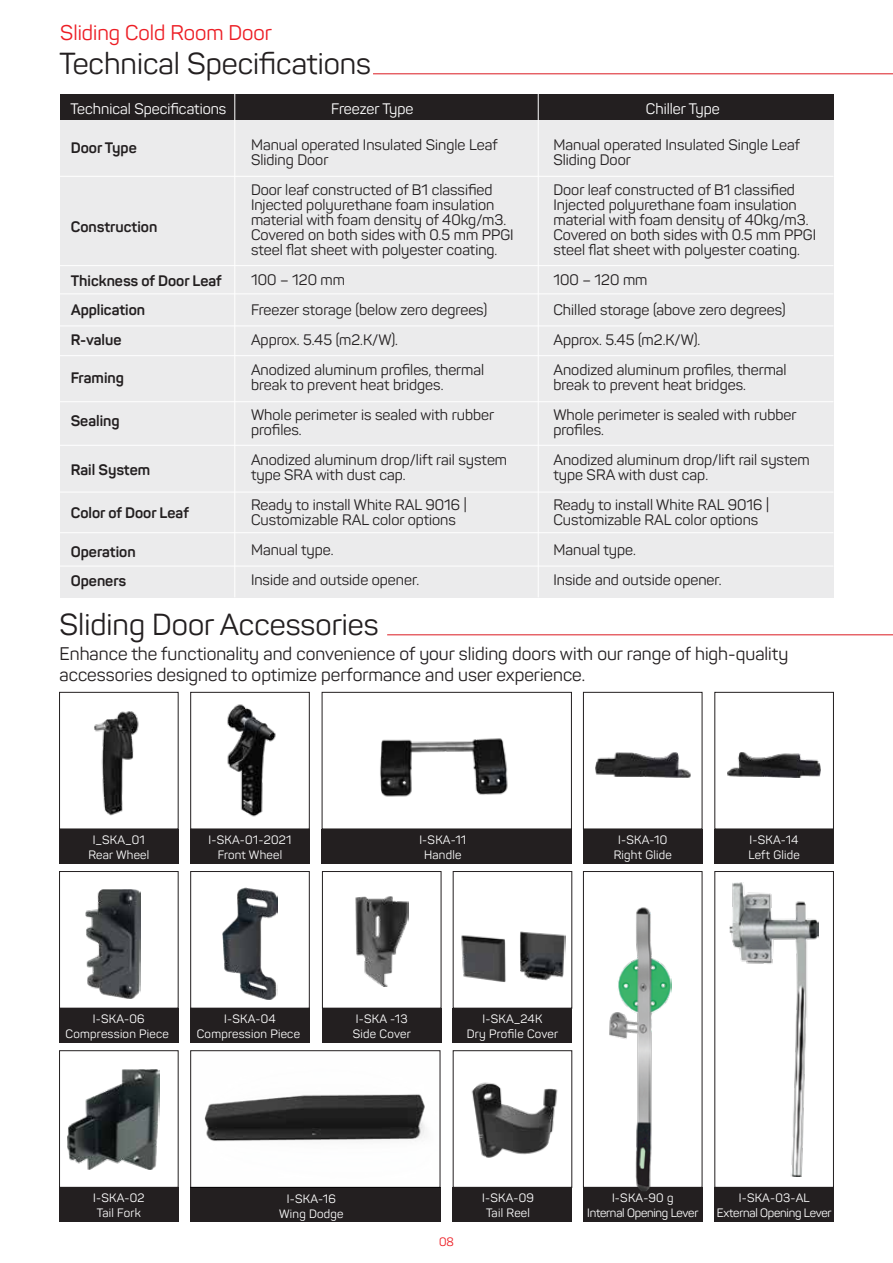
<style>
.page{position:relative;width:893px;height:1263px;background:#fff}
.page>*{position:absolute;margin:0;border:0;box-sizing:border-box;transform-origin:0 0}
.t1{font:30px "Panton";color:#231f20}
.t2{font:21px "Panton";color:#ed1d24}
.t3{font:18px/21.6px "Panton";color:#231f20}
.t4{font:15px/30px "Panton";color:#231f20}
.t5{font:700 15px/29.1px "Panton";color:#231f20}
.t6{font:15px "Panton";color:#fff}
.t7{font:12px/15px "Panton";letter-spacing:.02em;color:#fff;text-align:center}
.t8{font:12px/15px "Panton";letter-spacing:-.02em;color:#fff;text-align:center}
.t9{font:12px "Panton";color:#ed1d24}
</style>
<div class="page">
<hr style="left:373px;top:73px;width:520px;height:1px;background:#db1a21">
<div style="left:60px;top:120px;width:773px;height:477px;background:#ebebec"></div>
<div style="left:60px;top:94px;width:773px;height:26px;background:#231f20"></div>
<hr style="left:60px;top:176px;width:773px;height:1px;background:#fff">
<hr style="left:60px;top:265px;width:773px;height:1px;background:#fff">
<hr style="left:60px;top:293px;width:773px;height:1px;background:#fff">
<hr style="left:60px;top:326px;width:773px;height:1px;background:#fff">
<hr style="left:60px;top:355px;width:773px;height:1px;background:#fff">
<hr style="left:60px;top:401px;width:773px;height:1px;background:#fff">
<hr style="left:60px;top:445px;width:773px;height:1px;background:#fff">
<hr style="left:60px;top:492px;width:773px;height:1px;background:#fff">
<hr style="left:60px;top:566px;width:773px;height:1px;background:#fff">
<hr style="left:60px;top:532px;width:773px;height:1px;background:#fff">
<hr style="left:538px;top:88px;width:1px;height:509px;background:#fff">
<hr style="left:234px;top:88px;width:1px;height:509px;background:#fff">
<hr style="left:387px;top:634px;width:506px;height:1px;background:#db1a21">
<div style="left:59px;top:829px;width:120px;height:34px;background:#231f20"></div>
<div style="left:190px;top:829px;width:120px;height:34px;background:#231f20"></div>
<div style="left:583px;top:829px;width:119px;height:34px;background:#231f20"></div>
<div style="left:714px;top:829px;width:120px;height:34px;background:#231f20"></div>
<div style="left:322px;top:829px;width:250px;height:34px;background:#231f20"></div>
<div style="left:59px;top:1008px;width:120px;height:35px;background:#231f20"></div>
<div style="left:59px;top:1187px;width:120px;height:35px;background:#231f20"></div>
<div style="left:453px;top:1187px;width:119px;height:35px;background:#231f20"></div>
<div style="left:583px;top:1187px;width:119px;height:35px;background:#231f20"></div>
<div style="left:714px;top:1187px;width:120px;height:35px;background:#231f20"></div>
<div style="left:190px;top:1008px;width:120px;height:35px;background:#231f20"></div>
<img style="left:94px;top:711px;width:45px;height:105px">
<div style="left:59px;top:692px;width:120px;height:137px;border:1px solid #231f20"></div>
<div style="left:59px;top:871px;width:120px;height:137px;border:1px solid #231f20"></div>
<div style="left:190px;top:871px;width:120px;height:137px;border:1px solid #231f20"></div>
<div style="left:322px;top:1008px;width:119px;height:35px;background:#231f20"></div>
<div style="left:453px;top:1008px;width:119px;height:35px;background:#231f20"></div>
<div style="left:322px;top:871px;width:119px;height:137px;border:1px solid #231f20"></div>
<div style="left:59px;top:1050px;width:120px;height:138px;border:1px solid #231f20"></div>
<div style="left:583px;top:692px;width:119px;height:137px;border:1px solid #231f20"></div>
<div style="left:714px;top:692px;width:120px;height:137px;border:1px solid #231f20"></div>
<img style="left:471px;top:1082px;width:87px;height:76px">
<div style="left:453px;top:1050px;width:119px;height:138px;border:1px solid #231f20"></div>
<img style="left:227px;top:704px;width:49px;height:113px">
<div style="left:190px;top:692px;width:120px;height:137px;border:1px solid #231f20"></div>
<div style="left:583px;top:871px;width:119px;height:317px;border:1px solid #231f20"></div>
<div style="left:714px;top:871px;width:120px;height:317px;border:1px solid #231f20"></div>
<img style="left:380px;top:738px;width:128px;height:59px">
<div style="left:322px;top:692px;width:250px;height:137px;border:1px solid #231f20"></div>
<img style="left:204px;top:1094px;width:221px;height:47px">
<div style="left:190px;top:1050px;width:250px;height:138px;border:1px solid #231f20"></div>
<div style="left:190px;top:1188px;width:250px;height:34px;background:#231f20"></div>
<img style="left:355px;top:896px;width:53px;height:91px">
<img style="left:222px;top:888px;width:56px;height:112px">
<img style="left:85px;top:889px;width:56px;height:109px">
<img style="left:67px;top:1069px;width:92px;height:100px">
<img style="left:595px;top:752px;width:95px;height:25px">
<img style="left:728px;top:752px;width:93px;height:25px">
<img style="left:729px;top:883px;width:89px;height:293px">
<img style="left:605px;top:907px;width:66px;height:284px">
<img style="left:461px;top:931px;width:104px;height:51px">
<h2 class="t2" style="left:60px;top:20px;width:213px">Sliding Cold Room Door</h2>
<h1 class="t1" style="left:60px;top:45px;width:313px">Technical Specifications</h1>
<p class="t6" style="left:71px;top:100px;width:157px">Technical Specifications</p>
<p class="t6" style="left:331px;top:99px;width:84px">Freezer Type</p>
<p class="t6" style="left:646px;top:99px;width:75px">Chiller Type</p>
<p class="t4" style="left:251px;top:137px;width:248px;line-height:15px">Manual operated Insulated Single Leaf<br>Sliding Door</p>
<p class="t4" style="left:251px;top:182px;width:264px;line-height:15px">Door leaf constructed of B1 classified Injected polyurethane foam insulation material with foam density of 40kg/m3.<br>Covered on both sides with 0.5 mm PPGI steel flat sheet with polyester coating.</p>
<p class="t4" style="left:251px;top:265px;width:238px">100 – 120 mm<br>Freezer storage (below zero degrees)<br>Approx. 5.45 (m2.K/W).<br>Anodized aluminum profiles, thermal</p>
<p class="t4" style="left:251px;top:370px;width:245px">break to prevent heat bridges.<br>Whole perimeter is sealed with rubber</p>
<p class="t4" style="left:251px;top:415px;width:258px">profiles.<br>Anodized aluminum drop/lift rail system</p>
<p class="t4" style="left:251px;top:460px;width:217px">type SRA with dust cap.<br>Ready to install White RAL 9016 |</p>
<p class="t4" style="left:251px;top:505px;width:206px">Customizable RAL color options<br>Manual type.<br>Inside and outside opener.</p>
<p class="t4" style="left:553px;top:137px;width:248px;line-height:15px">Manual operated Insulated Single Leaf<br>Sliding Door</p>
<p class="t4" style="left:553px;top:182px;width:264px;line-height:15px">Door leaf constructed of B1 classified Injected polyurethane foam insulation material with foam density of 40kg/m3.<br>Covered on both sides with 0.5 mm PPGI steel flat sheet with polyester coating.</p>
<p class="t4" style="left:553px;top:265px;width:235px">100 – 120 mm<br>Chilled storage (above zero degrees)<br>Approx. 5.45 (m2.K/W).<br>Anodized aluminum profiles, thermal</p>
<p class="t4" style="left:553px;top:370px;width:245px">break to prevent heat bridges.<br>Whole perimeter is sealed with rubber</p>
<p class="t4" style="left:553px;top:415px;width:258px">profiles.<br>Anodized aluminum drop/lift rail system</p>
<p class="t4" style="left:553px;top:460px;width:217px">type SRA with dust cap.<br>Ready to install White RAL 9016 |</p>
<p class="t4" style="left:553px;top:505px;width:206px">Customizable RAL color options<br>Manual type.<br>Inside and outside opener.</p>
<p class="t5" style="left:71px;top:133px;width:67px">Door Type</p>
<p class="t5" style="left:71px;top:212px;width:88px">Construction</p>
<p class="t5" style="left:71px;top:266px;width:153px">Thickness of Door Leaf<br>Application</p>
<p class="t5" style="left:71px;top:325px;width:52px">R-value</p>
<p class="t5" style="left:71px;top:363px;width:55px">Framing</p>
<p class="t5" style="left:71px;top:406px;width:50px">Sealing</p>
<p class="t5" style="left:71px;top:455px;width:81px">Rail System</p>
<p class="t5" style="left:71px;top:498px;width:120px">Color of Door Leaf</p>
<p class="t5" style="left:71px;top:537px;width:66px">Operation<br>Openers</p>
<h1 class="t1" style="left:60px;top:606px;width:321px">Sliding Door Accessories</h1>
<p class="t3" style="left:60px;top:642px;width:730px">Enhance the functionality and convenience of your sliding doors with our range of high-quality accessories designed to optimize performance and user experience.</p>
<p class="t7" style="left:88px;top:832px;width:63px">I_SKA_01<br>Rear Wheel</p>
<p class="t7" style="left:209px;top:832px;width:84px">I-SKA-01-2021<br>Front Wheel</p>
<p class="t7" style="left:614px;top:832px;width:60px">I-SKA-10<br>Right Glide</p>
<p class="t7" style="left:748px;top:832px;width:53px;text-align:left">I-SKA-14<br>Left Glide</p>
<p class="t7" style="left:419px;top:832px;width:48px">I-SKA-11<br>Handle</p>
<p class="t7" style="left:66px;top:1011px;width:105px">I-SKA-06<br>Compression Piece</p>
<p class="t7" style="left:197px;top:1011px;width:105px">I-SKA-04<br>Compression Piece</p>
<p class="t7" style="left:353px;top:1011px;width:59px;text-align:left">I-SKA -13<br>Side Cover</p>
<p class="t7" style="left:467px;top:1011px;width:93px">I-SKA_24K<br>Dry Profile Cover</p>
<p class="t7" style="left:93px;top:1190px;width:53px">I-SKA-02<br>Tail Fork</p>
<p class="t8" style="left:587px;top:1190px;width:113px">I-SKA-90 g<br>Internal Opening Lever</p>
<p class="t8" style="left:717px;top:1190px;width:116px">I-SKA-03-AL<br>External Opening Lever</p>
<p class="t7" style="left:279px;top:1191px;width:66px">I-SKA-16<br>Wing Dodge</p>
<p class="t7" style="left:482px;top:1190px;width:53px">I-SKA-09<br>Tail Reel</p>
<p class="t9" style="left:439px;top:1234px;width:16px">08</p>
</div>
